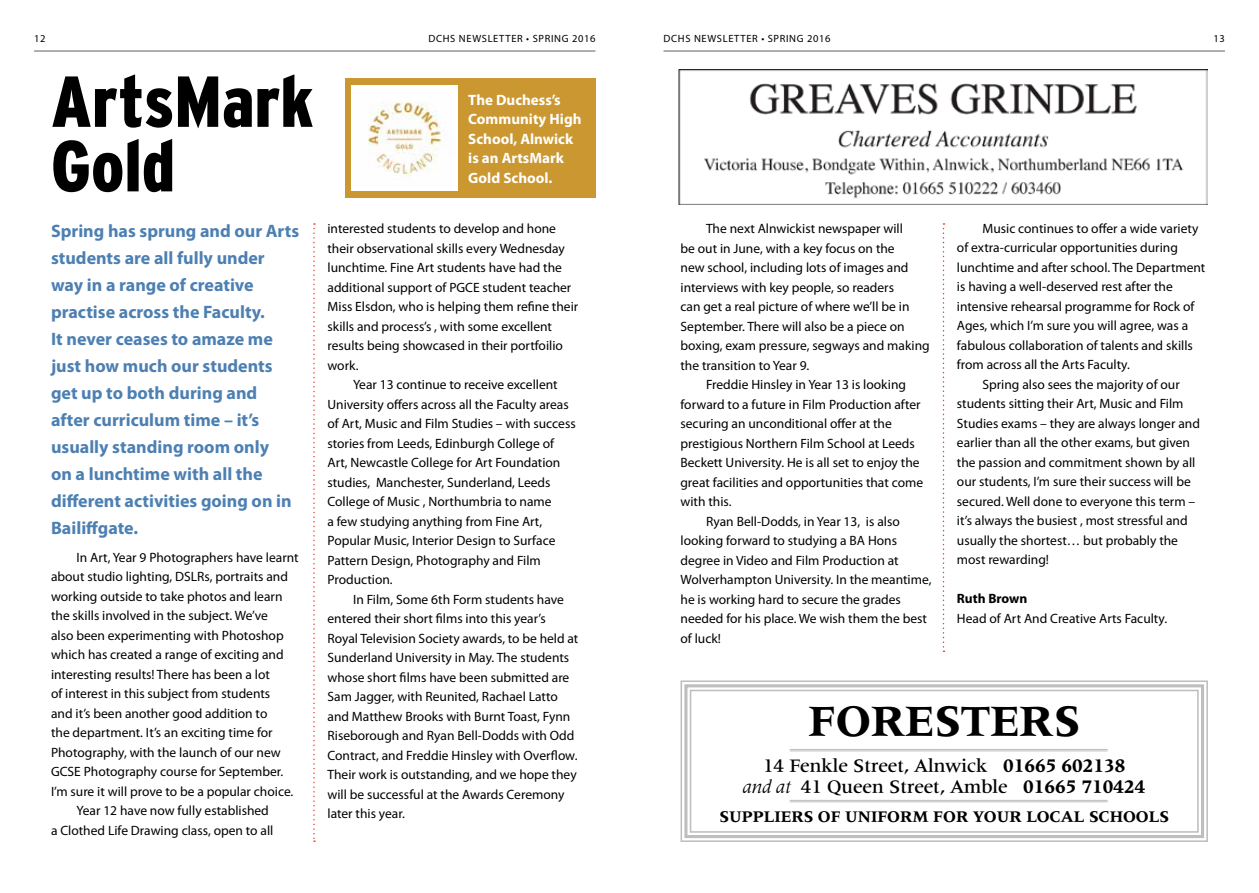
<style>
.page{position:relative;width:1259px;height:893px;background:#fff}
.page>*{position:absolute;margin:0;border:0;box-sizing:border-box;transform-origin:0 0}
.t1{font:900 condensed 72px/64.5px "Interstate";color:#000}
.t2{font:700 45.3px "Latin 725 BT";color:#000}
.t3{font:500 19.5px/21.6px "Latin 725 BT";color:#000;text-align:center}
.t4{font:700 18px/27px "Myriad Pro";color:#4d80b2}
.t5{font:700 16.5px "Latin 725 BT";color:#000}
.t6{font:700 15px/19.5px "Myriad Pro";color:#fff}
.t7{font:13.5px "Myriad Pro";color:#000}
.t8{font:700 13.5px "Myriad Pro";color:#000}
.t9{font:10.5px "Myriad Pro";letter-spacing:.06em;color:#000}
.s1{font-weight:700}
.s2{font-weight:400;font-style:italic}
</style>
<div class="page">
<hr style="left:663px;top:50px;width:562px;height:2px;background:#939598">
<hr style="left:34px;top:50px;width:561px;height:2px;background:#939598">
<svg style="left:680px;top:680px;width:528px;height:162px"></svg>
<div style="left:684px;top:684px;width:520px;height:154px;border:3px solid #bcbec0"></div>
<div style="left:690px;top:690px;width:508px;height:143px;border:2px solid #bcbec0"></div>
<hr style="left:790px;top:749px;width:317px;height:1px;background:#bcbec0">
<hr style="left:790px;top:750px;width:317px;height:1px;background:#bcbec0">
<hr style="left:790px;top:800px;width:317px;height:1px;background:#bcbec0">
<hr style="left:790px;top:801px;width:317px;height:1px;background:#bcbec0">
<div style="left:345px;top:79px;width:250px;height:119px;background:#cb9731"></div>
<img style="left:351px;top:86px;width:107px;height:105px">
<img style="left:678px;top:70px;width:529px;height:135px">
<svg style="left:313px;top:223px;width:2px;height:619px"></svg>
<svg style="left:942px;top:223px;width:2px;height:429px"></svg>
<p class="t9" style="left:34px;top:32px;width:13px">12</p>
<p class="t9" style="left:428px;top:32px;width:168px">DCHS NEWSLETTER • SPRING 2016</p>
<p class="t9" style="left:663px;top:32px;width:168px">DCHS NEWSLETTER • SPRING 2016</p>
<p class="t9" style="left:1213px;top:32px;width:13px">13</p>
<h1 class="t1" style="left:51px;top:69px;width:264px">ArtsMark<br>Gold</h1>
<p class="t4" style="left:51px;top:217px;width:250px">Spring has sprung and our Arts students are all fully under way in a range of creative practise across the Faculty.<br>It never ceases to amaze me just how much our students get up to both during and after curriculum time – it’s usually standing room only<br>on a lunchtime with all the different activities going on in<br>Bailiffgate.</p>
<p class="t7" style="left:77px;top:549px;width:224px">In Art, Year 9 Photographers have learnt</p>
<p class="t7" style="left:51px;top:568px;width:238px">about studio lighting, DSLRs, portraits and</p>
<p class="t7" style="left:51px;top:588px;width:233px">working outside to take photos and learn</p>
<p class="t7" style="left:51px;top:607px;width:218px">the skills involved in the subject. We’ve</p>
<p class="t7" style="left:51px;top:627px;width:234px">also been experimenting with Photoshop</p>
<p class="t7" style="left:51px;top:646px;width:234px">which has created a range of exciting and</p>
<p class="t7" style="left:51px;top:666px;width:220px">interesting results! There has been a lot</p>
<p class="t7" style="left:51px;top:685px;width:221px">of interest in this subject from students</p>
<p class="t7" style="left:51px;top:705px;width:218px">and it’s been another good addition to</p>
<p class="t7" style="left:51px;top:724px;width:223px">the department. It’s an exciting time for</p>
<p class="t7" style="left:51px;top:744px;width:231px">Photography, with the launch of our new</p>
<p class="t7" style="left:51px;top:763px;width:234px">GCSE Photography course for September.</p>
<p class="t7" style="left:51px;top:783px;width:244px">I’m sure it will prove to be a popular choice.</p>
<p class="t7" style="left:77px;top:802px;width:194px">Year 12 have now fully established</p>
<p class="t7" style="left:51px;top:822px;width:224px">a Clothed Life Drawing class, open to all</p>
<p class="t6" style="left:468px;top:90px;width:115px">The Duchess’s<br>Community High<br>School, Alnwick is an ArtsMark<br>Gold School.</p>
<p class="t7" style="left:327px;top:220px;width:230px">interested students to develop and hone</p>
<p class="t7" style="left:327px;top:240px;width:239px">their observational skills every Wednesday</p>
<p class="t7" style="left:327px;top:259px;width:236px">lunchtime. Fine Art students have had the</p>
<p class="t7" style="left:327px;top:279px;width:245px">additional support of PGCE student teacher</p>
<p class="t7" style="left:327px;top:298px;width:252px">Miss Elsdon, who is helping them refine their</p>
<p class="t7" style="left:327px;top:318px;width:226px">skills and process’s , with some excellent</p>
<p class="t7" style="left:327px;top:337px;width:237px">results being showcased in their portfoilio</p>
<p class="t7" style="left:327px;top:357px;width:32px">work.</p>
<p class="t7" style="left:353px;top:376px;width:206px">Year 13 continue to receive excellent</p>
<p class="t7" style="left:327px;top:396px;width:243px">University offers across all the Faculty areas</p>
<p class="t7" style="left:327px;top:415px;width:250px">of Art, Music and Film Studies – with success</p>
<p class="t7" style="left:327px;top:435px;width:228px">stories from Leeds, Edinburgh College of</p>
<p class="t7" style="left:327px;top:454px;width:234px">Art, Newcastle College for Art Foundation</p>
<p class="t7" style="left:327px;top:474px;width:225px">studies, Manchester, Sunderland, Leeds</p>
<p class="t7" style="left:327px;top:493px;width:226px">College of Music , Northumbria to name</p>
<p class="t7" style="left:327px;top:513px;width:216px">a few studying anything from Fine Art,</p>
<p class="t7" style="left:327px;top:532px;width:229px">Popular Music, Interior Design to Surface</p>
<p class="t7" style="left:327px;top:552px;width:215px">Pattern Design, Photography and Film</p>
<p class="t7" style="left:327px;top:571px;width:67px">Production.</p>
<p class="t7" style="left:353px;top:591px;width:212px">In Film, Some 6th Form students have</p>
<p class="t7" style="left:327px;top:610px;width:220px">entered their short films into this year’s</p>
<p class="t7" style="left:327px;top:630px;width:252px">Royal Television Society awards, to be held at</p>
<p class="t7" style="left:327px;top:649px;width:243px">Sunderland University in May. The students</p>
<p class="t7" style="left:327px;top:669px;width:243px">whose short films have been submitted are</p>
<p class="t7" style="left:327px;top:688px;width:232px">Sam Jagger, with Reunited, Rachael Latto</p>
<p class="t7" style="left:327px;top:708px;width:244px">and Matthew Brooks with Burnt Toast, Fynn</p>
<p class="t7" style="left:327px;top:727px;width:248px">Riseborough and Ryan Bell-Dodds with Odd</p>
<p class="t7" style="left:327px;top:747px;width:251px">Contract, and Freddie Hinsley with Overflow.</p>
<p class="t7" style="left:327px;top:766px;width:251px">Their work is outstanding, and we hope they</p>
<p class="t7" style="left:327px;top:786px;width:238px">will be successful at the Awards Ceremony</p>
<p class="t7" style="left:327px;top:805px;width:79px">later this year.</p>
<p class="t7" style="left:706px;top:220px;width:198px">The next Alnwickist newspaper will</p>
<p class="t7" style="left:680px;top:240px;width:216px">be out in June, with a key focus on the</p>
<p class="t7" style="left:680px;top:259px;width:230px">new school, including lots of images and</p>
<p class="t7" style="left:680px;top:279px;width:215px">interviews with key people, so readers</p>
<p class="t7" style="left:680px;top:298px;width:230px">can get a real picture of where we’ll be in</p>
<p class="t7" style="left:680px;top:318px;width:226px">September. There will also be a piece on</p>
<p class="t7" style="left:680px;top:337px;width:251px">boxing, exam pressure, segways and making</p>
<p class="t7" style="left:680px;top:357px;width:130px">the transition to Year 9.</p>
<p class="t7" style="left:706px;top:376px;width:201px">Freddie Hinsley in Year 13 is looking</p>
<p class="t7" style="left:680px;top:396px;width:241px">forward to a future in Film Production after</p>
<p class="t7" style="left:680px;top:415px;width:213px">securing an unconditional offer at the</p>
<p class="t7" style="left:680px;top:435px;width:236px">prestigious Northern Film School at Leeds</p>
<p class="t7" style="left:680px;top:454px;width:241px">Beckett University. He is all set to enjoy the</p>
<p class="t7" style="left:680px;top:474px;width:244px">great facilities and opportunities that come</p>
<p class="t7" style="left:680px;top:493px;width:53px">with this.</p>
<p class="t7" style="left:706px;top:513px;width:195px">Ryan Bell-Dodds, in Year 13, is also</p>
<p class="t7" style="left:680px;top:532px;width:218px">looking forward to studying a BA Hons</p>
<p class="t7" style="left:680px;top:552px;width:220px">degree in Video and Film Production at</p>
<p class="t7" style="left:680px;top:571px;width:252px">Wolverhampton University. In the meantime,</p>
<p class="t7" style="left:680px;top:591px;width:222px">he is working hard to secure the grades</p>
<p class="t7" style="left:680px;top:610px;width:248px">needed for his place. We wish them the best</p>
<p class="t7" style="left:680px;top:630px;width:42px">of luck!</p>
<p class="t7" style="left:982px;top:220px;width:217px">Music continues to offer a wide variety</p>
<p class="t7" style="left:957px;top:240px;width:222px">of extra-curricular opportunities during</p>
<p class="t7" style="left:957px;top:259px;width:250px">lunchtime and after school. The Department</p>
<p class="t7" style="left:957px;top:279px;width:217px">is having a well-deserved rest after the</p>
<p class="t7" style="left:957px;top:298px;width:239px">intensive rehearsal programme for Rock of</p>
<p class="t7" style="left:957px;top:318px;width:233px">Ages, which I’m sure you will agree, was a</p>
<p class="t7" style="left:957px;top:337px;width:237px">fabulous collaboration of talents and skills</p>
<p class="t7" style="left:957px;top:357px;width:174px">from across all the Arts Faculty.</p>
<p class="t7" style="left:982px;top:376px;width:199px">Spring also sees the majority of our</p>
<p class="t7" style="left:957px;top:396px;width:228px">students sitting their Art, Music and Film</p>
<p class="t7" style="left:957px;top:415px;width:244px">Studies exams – they are always longer and</p>
<p class="t7" style="left:957px;top:435px;width:234px">earlier than all the other exams, but given</p>
<p class="t7" style="left:957px;top:454px;width:240px">the passion and commitment shown by all</p>
<p class="t7" style="left:957px;top:474px;width:235px">our students, I’m sure their success will be</p>
<p class="t7" style="left:957px;top:493px;width:240px">secured. Well done to everyone this term –</p>
<p class="t7" style="left:957px;top:513px;width:232px">it’s always the busiest , most stressful and</p>
<p class="t7" style="left:957px;top:532px;width:223px">usually the shortest… but probably the</p>
<p class="t7" style="left:957px;top:552px;width:93px">most rewarding!</p>
<p class="t8" style="left:957px;top:590px;width:72px">Ruth Brown</p>
<p class="t7" style="left:957px;top:610px;width:212px">Head of Art And Creative Arts Faculty.</p>
<h2 class="t2" style="left:808px;top:695px;width:273px">FORESTERS</h2>
<h3 class="t3" style="left:743px;top:755px;width:404px">14 Fenkle Street, Alnwick <span class="s1">01665 602138<br></span><span class="s2">and at</span> 41 Queen Street, Amble <span class="s1">01665 710424</span></h3>
<p class="t5" style="left:719px;top:807px;width:451px">SUPPLIERS OF UNIFORM FOR YOUR LOCAL SCHOOLS</p>
</div>
